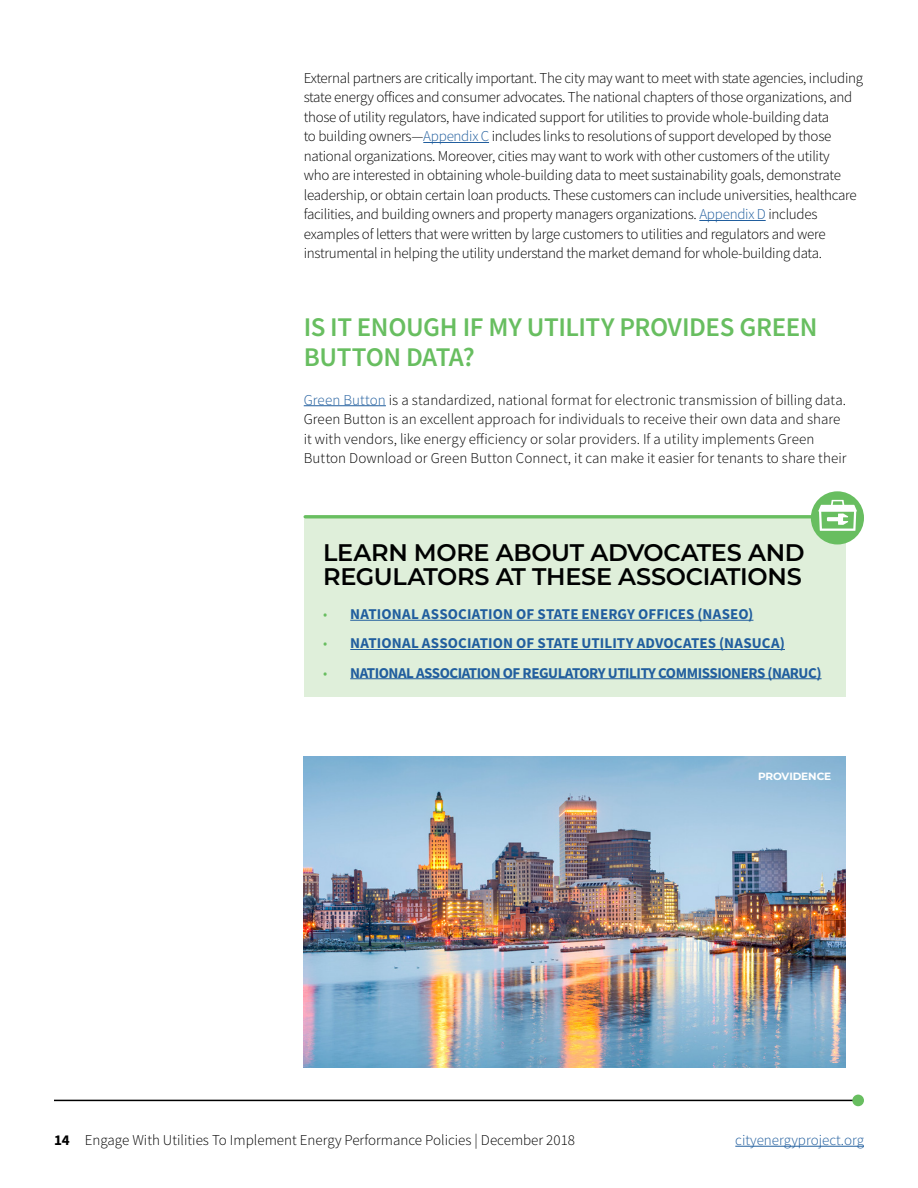
<style>
.page{position:relative;width:918px;height:1188px;background:#fff}
.page>*{position:absolute;margin:0;border:0;box-sizing:border-box;transform-origin:0 0}
.report-sub-a-green{font:600 27px/29.2px "Source Sans Pro";letter-spacing:-.015em;color:#68be60}
.report-box-b-sub-a{font:600 24px/24.3px "Montserrat";letter-spacing:-.015em;color:#000101}
.report-body{font:300 15px/19.5px "Source Sans Pro";letter-spacing:-.02em;color:#000}
.report-body-2{font:300 15px/19.5px "Source Sans Pro";color:#000}
.t1{font:700 15px "Source Sans Pro";color:#215e9e}
.t2{font:700 15px "Source Sans Pro";letter-spacing:-.03em;color:#215e9e}
.t3{font:300 15px "Source Sans Pro";color:#215e9e}
.report-image-caption{font:700 10.5px "Montserrat";letter-spacing:-.01em;color:#fff}
.s1{color:#215e9e}
.s2{font-weight:300;color:#68be60}
.s3{font-weight:700}
</style>
<div class="page">
<hr style="left:735px;top:1146px;width:129px;height:1px;background:#215e9e">
<hr style="left:54px;top:1100px;width:805px;height:1px;background:#000">
<div style="left:852px;top:1095px;width:12px;height:11px;background:#68be60;border-radius:50%"></div>
<hr style="left:423px;top:142px;width:66px;height:1px;background:#215e9e">
<hr style="left:699px;top:220px;width:67px;height:1px;background:#215e9e">
<hr style="left:304px;top:405px;width:82px;height:1px;background:#215e9e">
<div style="left:304px;top:516px;width:542px;height:181px;background:#dfefda"></div>
<hr style="left:350px;top:620px;width:403px;height:1px;background:#215e9e">
<hr style="left:350px;top:649px;width:435px;height:1px;background:#215e9e">
<hr style="left:350px;top:678px;width:472px;height:1px;background:#215e9e">
<hr style="left:305px;top:515px;width:547px;height:3px;background:#68be60">
<svg style="left:811px;top:491px;width:53px;height:53px"></svg>
<img style="left:304px;top:756px;width:541px;height:311px">
<p class="report-body" style="left:304px;top:68px;width:561px">External partners are critically important. The city may want to meet with state agencies, including state energy offices and consumer advocates. The national chapters of those organizations, and those of utility regulators, have indicated support for utilities to provide whole-building data<br>to building owners—<span class="s1">Appendix C</span> includes links to resolutions of support developed by those national organizations. Moreover, cities may want to work with other customers of the utility<br>who are interested in obtaining whole-building data to meet sustainability goals, demonstrate leadership, or obtain certain loan products. These customers can include universities, healthcare facilities, and building owners and property managers organizations. <span class="s1">Appendix D</span> includes examples of letters that were written by large customers to utilities and regulators and were instrumental in helping the utility understand the market demand for whole-building data.</p>
<p class="report-sub-a-green" style="left:304px;top:313px;width:515px">IS IT ENOUGH IF MY UTILITY PROVIDES GREEN<br>BUTTON DATA?</p>
<p class="report-body-2" style="left:304px;top:390px;width:544px"><span class="s1">Green Button</span> is a standardized, national format for electronic transmission of billing data.<br>Green Button is an excellent approach for individuals to receive their own data and share it with vendors, like energy efficiency or solar providers. If a utility implements Green Button Download or Green Button Connect, it can make it easier for tenants to share their</p>
<p class="report-box-b-sub-a" style="left:323px;top:539px;width:483px">LEARN MORE ABOUT ADVOCATES AND<br>REGULATORS AT THESE ASSOCIATIONS</p>
<p class="t1" style="left:323px;top:604px;width:432px"><span class="s2">•</span> NATIONAL ASSOCIATION OF STATE ENERGY OFFICES (NASEO)</p>
<p class="t1" style="left:323px;top:633px;width:463px"><span class="s2">•</span> NATIONAL ASSOCIATION OF STATE UTILITY ADVOCATES (NASUCA)</p>
<p class="t2" style="left:323px;top:662px;width:500px"><span class="s2">•</span> NATIONAL ASSOCIATION OF REGULATORY UTILITY COMMISSIONERS (NARUC)</p>
<p class="report-image-caption" style="left:758px;top:769px;width:75px">PROVIDENCE</p>
<p class="report-body-2" style="left:54px;top:1130px;width:523px"><span class="s3">14</span> Engage With Utilities To Implement Energy Performance Policies | December 2018</p>
<p class="t3" style="left:735px;top:1131px;width:130px">cityenergyproject.org</p>
</div>
